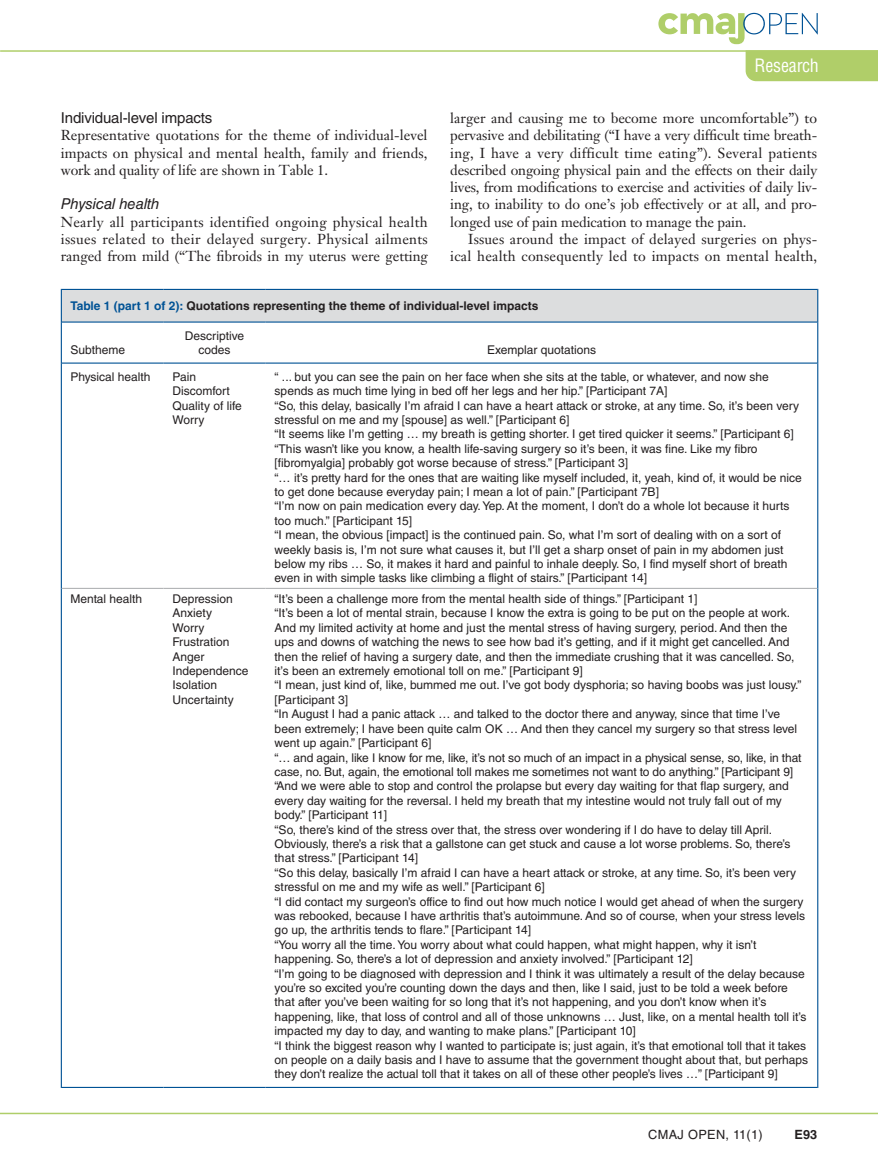
<style>
.page{position:relative;width:878px;height:1175px;background:#fff}
.page>*{position:absolute;margin:0;border:0;box-sizing:border-box;transform-origin:0 0}
.t1{font:condensed 18px "Helvetica LT Std";letter-spacing:-.01em;color:#fff}
.t2{font:15px "Helvetica LT Std";letter-spacing:-.01em;color:#231f20}
.t3{font:italic 15px "Helvetica LT Std";letter-spacing:-.01em;color:#231f20}
.t4{font:14.25px/17.2px "Janson Text LT Std";letter-spacing:-.005em;color:#231f20;text-align:justify}
.t5{font:14.25px/17.2px "Janson Text LT Std";letter-spacing:.015em;color:#231f20;text-align:right}
.t6{font:12.75px "Helvetica LT Std";letter-spacing:.025em;color:#231f20}
.t7{font:700 12.75px "Helvetica LT Std";color:#231f20}
.t8{font:12px/14.4px "Helvetica LT Std";color:#231f20}
.t9{font:700 12px "Helvetica LT Std";color:#231f20}
.s1{color:#005295}
</style>
<div class="page">
<hr style="left:0;top:1112px;width:878px;height:2px;background:#afce69">
<svg style="left:658px;top:13px;width:159px;height:31px"></svg>
<hr style="left:0;top:50px;width:878px;height:2px;background:#afce69">
<div style="left:745px;top:50px;width:133px;height:31px;background:#b0ce69"></div>
<div style="left:61px;top:289px;width:756px;height:33px;background:#dcddde"></div>
<hr style="left:62px;top:289px;width:101px;height:1px;background:#005295">
<hr style="left:61px;top:289px;width:1px;height:33px;background:#005295">
<hr style="left:163px;top:289px;width:103px;height:1px;background:#005295">
<hr style="left:266px;top:289px;width:551px;height:1px;background:#005295">
<hr style="left:817px;top:289px;width:1px;height:33px;background:#005295">
<hr style="left:61px;top:322px;width:1px;height:41px;background:#005295">
<hr style="left:817px;top:322px;width:1px;height:41px;background:#005295">
<hr style="left:61px;top:363px;width:1px;height:225px;background:#005295">
<hr style="left:817px;top:363px;width:1px;height:225px;background:#005295">
<hr style="left:61px;top:588px;width:1px;height:500px;background:#005295">
<hr style="left:817px;top:588px;width:1px;height:500px;background:#005295">
<hr style="left:62px;top:1086px;width:101px;height:2px;background:#005295">
<hr style="left:163px;top:1086px;width:103px;height:2px;background:#005295">
<hr style="left:266px;top:1086px;width:551px;height:2px;background:#005295">
<hr style="left:62px;top:321px;width:101px;height:1px;background:#005295">
<hr style="left:163px;top:321px;width:103px;height:1px;background:#005295">
<hr style="left:266px;top:321px;width:551px;height:1px;background:#005295">
<hr style="left:62px;top:362px;width:101px;height:2px;background:#005295">
<hr style="left:163px;top:362px;width:103px;height:2px;background:#005295">
<hr style="left:266px;top:362px;width:551px;height:2px;background:#005295">
<hr style="left:62px;top:588px;width:101px;height:1px;background:#b2b4b6">
<hr style="left:163px;top:588px;width:103px;height:1px;background:#b2b4b6">
<hr style="left:266px;top:588px;width:551px;height:1px;background:#b2b4b6">
<h1 class="t1" style="left:754px;top:54px;width:66px">Research</h1>
<p class="t2" style="left:61px;top:109px;width:153px">Individual-level impacts</p>
<p class="t4" style="left:61px;top:127px;width:368px">Representative quotations for the theme of individual-level impacts on physical and mental health, family and friends, work and quality of life are shown in Table 1.</p>
<p class="t3" style="left:61px;top:195px;width:100px">Physical health</p>
<p class="t4" style="left:61px;top:213px;width:368px">Nearly all participants identified ongoing physical health issues related to their delayed surgery. Physical ailments ranged from mild (“The fibroids in my uterus were getting</p>
<p class="t4" style="left:450px;top:109px;width:368px">larger and causing me to become more uncomfortable”) to pervasive and debilitating (“I have a very difficult time breath&shy;ing, I have a very difficult time eating”). Several patients described ongoing physical pain and the effects on their daily lives, from modifications to exercise and activities of daily liv&shy;ing, to inability to do one’s job effectively or at all, and pro&shy;longed use of pain medication to manage the pain.</p>
<p class="t5" style="left:450px;top:230px;width:368px">Issues around the impact of delayed surgeries on phys&shy;ical health consequently led to impacts on mental health,</p>
<p class="t9" style="left:70px;top:298px;width:469px"><span class="s1">Table 1 (part 1 of 2):</span> Quotations representing the theme of individual-level impacts</p>
<p class="t8" style="left:70px;top:343px;width:56px">Subtheme</p>
<p class="t8" style="left:185px;top:328px;width:61px;text-align:center">Descriptive codes</p>
<p class="t8" style="left:487px;top:343px;width:110px">Exemplar quotations</p>
<p class="t8" style="left:70px;top:369px;width:82px">Physical health</p>
<p class="t8" style="left:172px;top:369px;width:71px">Pain<br>Discomfort<br>Quality of life<br>Worry</p>
<p class="t8" style="left:275px;top:369px;width:528px">“ ... but you can see the pain on her face when she sits at the table, or whatever, and now she spends as much time lying in bed off her legs and her hip.” [Participant 7A]<br>“So, this delay, basically I’m afraid I can have a heart attack or stroke, at any time. So, it’s been very stressful on me and my [spouse] as well.” [Participant 6]<br>“It seems like I’m getting … my breath is getting shorter. I get tired quicker it seems.” [Participant 6] “This wasn’t like you know, a health life-saving surgery so it’s been, it was fine. Like my fibro [fibromyalgia] probably got worse because of stress.” [Participant 3]<br>“… it’s pretty hard for the ones that are waiting like myself included, it, yeah, kind of, it would be nice to get done because everyday pain; I mean a lot of pain.” [Participant 7B]<br>“I’m now on pain medication every day. Yep. At the moment, I don’t do a whole lot because it hurts too much.” [Participant 15]<br>“I mean, the obvious [impact] is the continued pain. So, what I’m sort of dealing with on a sort of weekly basis is, I’m not sure what causes it, but I’ll get a sharp onset of pain in my abdomen just below my ribs … So, it makes it hard and painful to inhale deeply. So, I find myself short of breath even in with simple tasks like climbing a flight of stairs.” [Participant 14]</p>
<p class="t8" style="left:70px;top:591px;width:73px">Mental health</p>
<p class="t8" style="left:172px;top:591px;width:78px">Depression<br>Anxiety<br>Worry<br>Frustration<br>Anger<br>Independence<br>Isolation<br>Uncertainty</p>
<p class="t8" style="left:275px;top:591px;width:535px">“It’s been a challenge more from the mental health side of things.” [Participant 1]<br>“It’s been a lot of mental strain, because I know the extra is going to be put on the people at work.<br>And my limited activity at home and just the mental stress of having surgery, period. And then the ups and downs of watching the news to see how bad it’s getting, and if it might get cancelled. And then the relief of having a surgery date, and then the immediate crushing that it was cancelled. So, it’s been an extremely emotional toll on me.” [Participant 9]<br>“I mean, just kind of, like, bummed me out. I’ve got body dysphoria; so having boobs was just lousy.” [Participant 3]<br>“In August I had a panic attack … and talked to the doctor there and anyway, since that time I’ve been extremely; I have been quite calm OK … And then they cancel my surgery so that stress level went up again.” [Participant 6]<br>“… and again, like I know for me, like, it’s not so much of an impact in a physical sense, so, like, in that case, no. But, again, the emotional toll makes me sometimes not want to do anything.” [Participant 9] “And we were able to stop and control the prolapse but every day waiting for that flap surgery, and every day waiting for the reversal. I held my breath that my intestine would not truly fall out of my body.” [Participant 11]<br>“So, there’s kind of the stress over that, the stress over wondering if I do have to delay till April.<br>Obviously, there’s a risk that a gallstone can get stuck and cause a lot worse problems. So, there’s that stress.” [Participant 14]<br>“So this delay, basically I’m afraid I can have a heart attack or stroke, at any time. So, it’s been very stressful on me and my wife as well.” [Participant 6]<br>“I did contact my surgeon’s office to find out how much notice I would get ahead of when the surgery was rebooked, because I have arthritis that’s autoimmune. And so of course, when your stress levels go up, the arthritis tends to flare.” [Participant 14]<br>“You worry all the time. You worry about what could happen, what might happen, why it isn’t happening. So, there’s a lot of depression and anxiety involved.” [Participant 12]<br>“I’m going to be diagnosed with depression and I think it was ultimately a result of the delay because you’re so excited you’re counting down the days and then, like I said, just to be told a week before that after you’ve been waiting for so long that it’s not happening, and you don’t know when it’s happening, like, that loss of control and all of those unknowns … Just, like, on a mental health toll it’s impacted my day to day, and wanting to make plans.” [Participant 10]<br>“I think the biggest reason why I wanted to participate is; just again, it’s that emotional toll that it takes on people on a daily basis and I have to assume that the government thought about that, but perhaps they don’t realize the actual toll that it takes on all of these other people’s lives …” [Participant 9]</p>
<p class="t6" style="left:648px;top:1127px;width:116px">CMAJ OPEN, 11(1)</p>
<p class="t7" style="left:794px;top:1126px;width:24px">E93</p>
</div>
